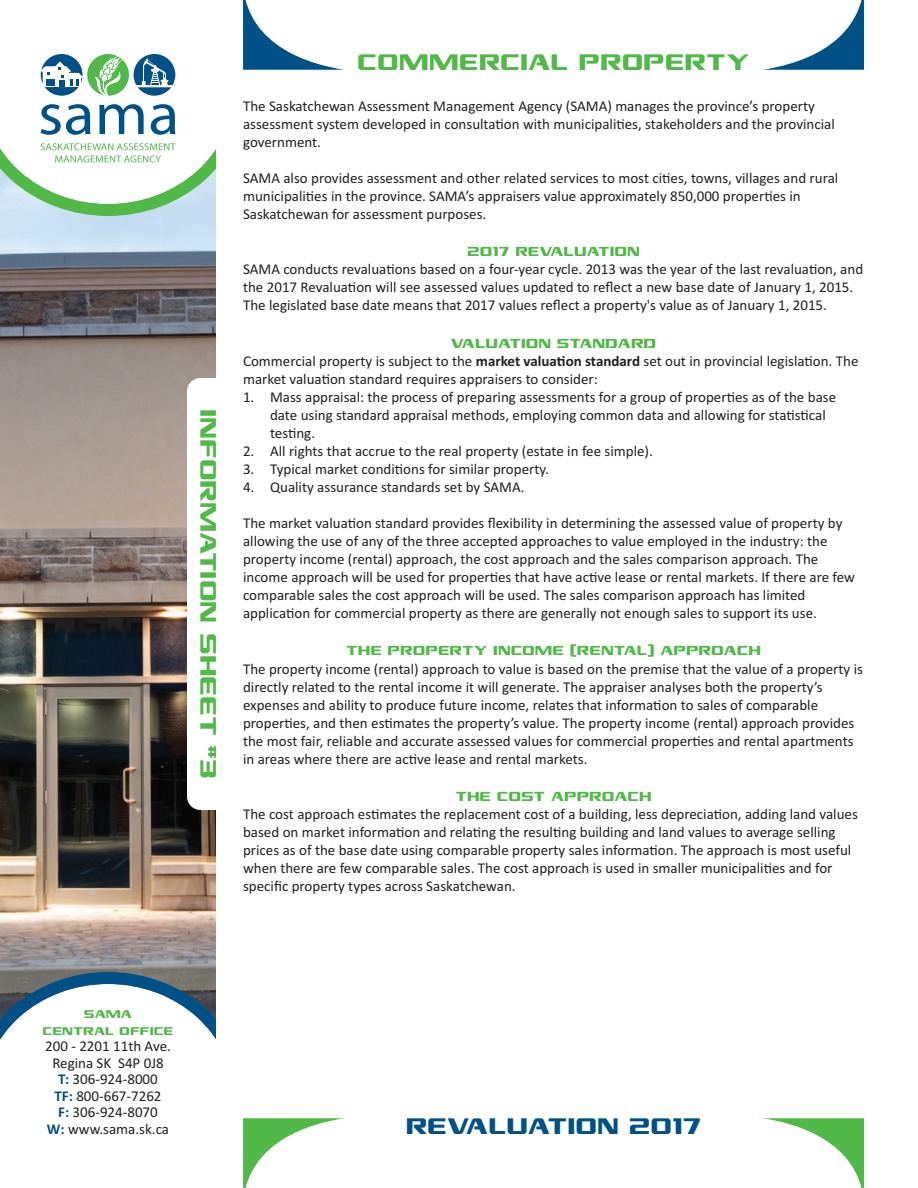
<style>
.page{position:relative;width:918px;height:1188px;background:#fff}
.page>*{position:absolute;margin:0;border:0;box-sizing:border-box;transform-origin:0 0}
.t1{font:27px "Grand National";color:#51b948}
.t2{font:27px "Grand National";color:#005187}
.t3{font:15.75px "Grand National";color:#51b948}
.t4{font:15px/18px "Calibri";color:#231f20}
.t5{font:13.5px/16.5px "Grand National";color:#51b948;text-align:center}
.s1{font-weight:700}
.s2{font-weight:700;color:#005187}
</style>
<div class="page">
<img style="left:0;top:216px;width:216px;height:756px">
<svg style="left:0;top:972px;width:216px;height:68px"></svg>
<div style="left:187px;top:378px;width:46px;height:432px;background:#fff;border-radius:14px"></div>
<svg style="left:0;top:0;width:344px;height:216px"></svg>
<svg style="left:243px;top:1118px;width:101px;height:70px"></svg>
<svg style="left:763px;top:0;width:101px;height:70px"></svg>
<svg style="left:763px;top:1118px;width:101px;height:70px"></svg>
<h1 class="t1" style="left:220px;top:409px;width:371px;rotate:90deg">INFORMATION SHEET <sup>#</sup>3</h1>
<h1 class="t1" style="left:357px;top:50px;width:394px">COMMERCIAL PROPERTY</h1>
<p class="t4" style="left:243px;top:97px;width:593px">The Saskatchewan Assessment Management Agency (SAMA) manages the province’s property assessment system developed in consultation with municipalities, stakeholders and the provincial government.</p>
<p class="t4" style="left:243px;top:169px;width:597px">SAMA also provides assessment and other related services to most cities, towns, villages and rural municipalities in the province. SAMA’s appraisers value approximately 850,000 properties in<br>Saskatchewan for assessment purposes.</p>
<p class="t3" style="left:467px;top:244px;width:174px">2017 REVALUATION</p>
<p class="t4" style="left:243px;top:260px;width:622px">SAMA conducts revaluations based on a four-year cycle. 2013 was the year of the last revaluation, and the 2017 Revaluation will see assessed values updated to reflect a new base date of January 1, 2015.<br>The legislated base date means that 2017 values reflect a property's value as of January 1, 2015.</p>
<p class="t3" style="left:451px;top:336px;width:207px">VALUATION STANDARD</p>
<p class="t4" style="left:243px;top:352px;width:617px">Commercial property is subject to the <span class="s1">market valuation standard</span> set out in provincial legislation. The market valuation standard requires appraisers to consider:</p>
<p class="t4" style="left:270px;top:388px;width:568px;text-indent:-27px">1. Mass appraisal: the process of preparing assessments for a group of properties as of the base date using standard appraisal methods, employing common data and allowing for statistical testing.</p>
<p class="t4" style="left:243px;top:442px;width:411px">2. All rights that accrue to the real property (estate in fee simple).</p>
<p class="t4" style="left:243px;top:460px;width:307px">3. Typical market conditions for similar property.</p>
<p class="t4" style="left:243px;top:478px;width:283px">4. Quality assurance standards set by SAMA.</p>
<p class="t4" style="left:243px;top:514px;width:613px">The market valuation standard provides flexibility in determining the assessed value of property by allowing the use of any of the three accepted approaches to value employed in the industry: the property income (rental) approach, the cost approach and the sales comparison approach. The income approach will be used for properties that have active lease or rental markets. If there are few comparable sales the cost approach will be used. The sales comparison approach has limited application for commercial property as there are generally not enough sales to support its use.</p>
<p class="t3" style="left:346px;top:644px;width:416px">THE PROPERTY INCOME (RENTAL) APPROACH</p>
<p class="t4" style="left:243px;top:659px;width:622px">The property income (rental) approach to value is based on the premise that the value of a property is directly related to the rental income it will generate. The appraiser analyses both the property’s expenses and ability to produce future income, relates that information to sales of comparable properties, and then estimates the property’s value. The property income (rental) approach provides the most fair, reliable and accurate assessed values for commercial properties and rental apartments in areas where there are active lease and rental markets.</p>
<p class="t3" style="left:455px;top:790px;width:198px">THE COST APPROACH</p>
<p class="t4" style="left:243px;top:805px;width:616px">The cost approach estimates the replacement cost of a building, less depreciation, adding land values based on market information and relating the resulting building and land values to average selling prices as of the base date using comparable property sales information. The approach is most useful when there are few comparable sales. The cost approach is used in smaller municipalities and for specific property types across Saskatchewan.</p>
<p class="t5" style="left:43px;top:1006px;width:132px">SAMA<br>CENTRAL OFFICE</p>
<p class="t4" style="left:45px;top:1038px;width:127px;line-height:16.5px;text-align:center">200 - 2201 11th Ave.<br>Regina SK S4P 0J8<br><span class="s2">T:</span> 306-924-8000<br><span class="s2">TF:</span> 800-667-7262<br><span class="s2">F:</span> 306-924-8070<br><span class="s2">W:</span> www.sama.sk.ca</p>
<h1 class="t2" style="left:406px;top:1114px;width:297px">REVALUATION 2017</h1>
</div>
